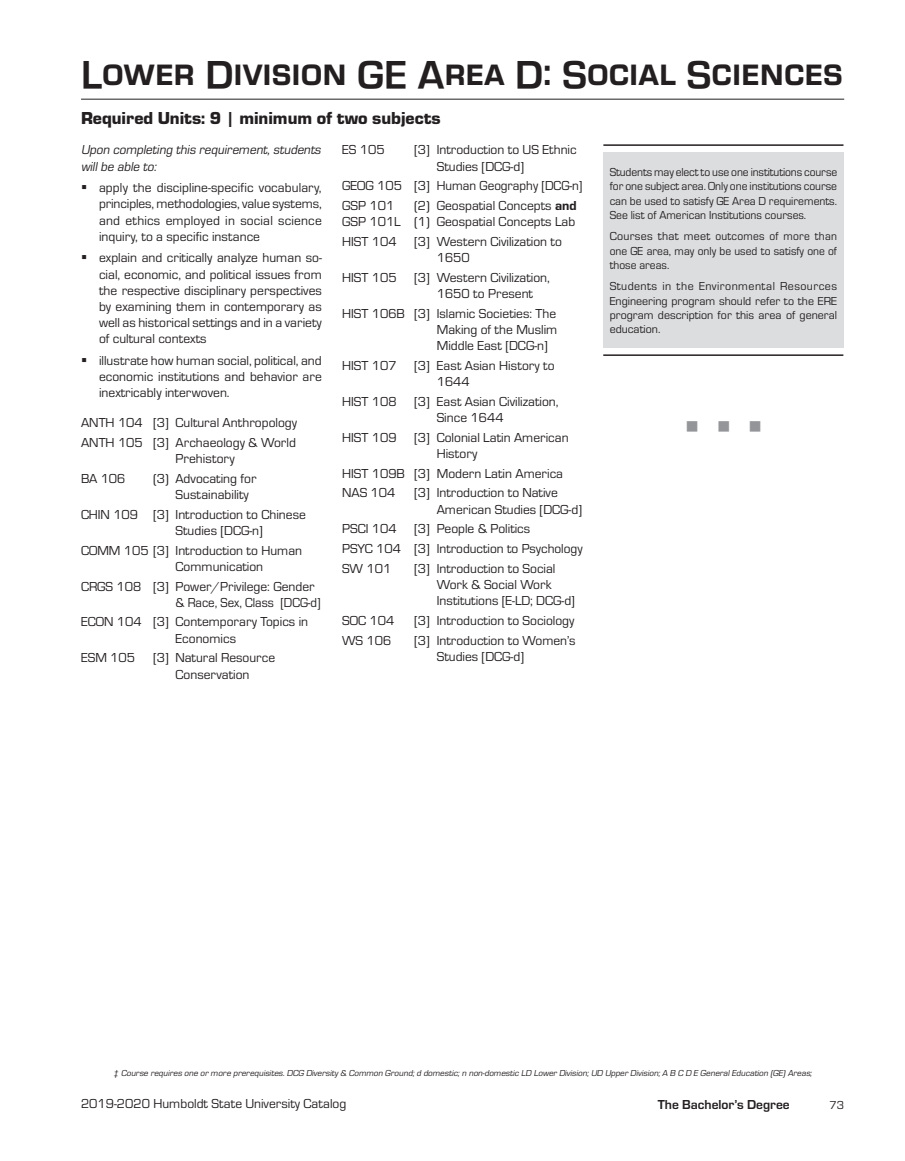
<style>
.page{position:relative;width:905px;height:1161px;background:#fff}
.page>*{position:absolute;margin:0;border:0;box-sizing:border-box;transform-origin:0 0}
.title_3__24ptBoL{font:700 36px "Eurostile DCD";color:#231f20}
.head_4__9ptBL{font:900 18px "Eurostile T";color:#231f20}
.Wingdings{font:18px "Wingdings";color:#939598}
.ge_stack{font:13.5px/16.2px "Eurostile T";color:#231f20}
.head_4__9ptBL-2{font:italic 13.5px/16.2px "Eurostile T";color:#231f20}
.t1{font:700 13.5px "Eurostile T";color:#231f20}
.callout{font:12px/14.4px "Eurostile T";color:#231f20;text-align:justify}
.t2{font:italic 9px "Eurostile T";color:#231f20}
.s1{font-weight:700}
.s2{font-family:"Eurostile T Hea"}
</style>
<div class="page">
<hr style="left:81px;top:99px;width:763px;height:1px;background:#231f20">
<div style="left:603px;top:152px;width:240px;height:196px;background:#dcdddf"></div>
<hr style="left:603px;top:144px;width:240px;height:2px;background:#231f20">
<hr style="left:603px;top:354px;width:240px;height:2px;background:#231f20">
<p class="title_3__24ptBoL" style="left:81px;top:53px;width:763px">Lower Division GE Area D: Social Sciences</p>
<p class="head_4__9ptBL" style="left:81px;top:108px;width:361px">Required Units: 9 <span class="s1">|</span> minimum of two subjects</p>
<p class="head_4__9ptBL-2" style="left:81px;top:142px;width:244px">Upon completing this requirement,students willbe able to:</p>
<p class="ge_stack" style="left:99px;top:180px;width:224px;text-align:justify">apply the discipline-specific vocabulary, principles, methodologies, value systems, and ethics employed in social science inquiry, to a specific instance</p>
<p class="ge_stack" style="left:99px;top:250px;width:224px;text-align:justify">explain and critically analyze human so&shy;cial, economic, and political issues from the respective disciplinary perspectives by examining them in contemporary as well as historical settings and in a variety of cultural contexts</p>
<p class="ge_stack" style="left:99px;top:353px;width:224px;text-align:justify">illustrate how human social, political, and economic institutions and behavior are inextricably interwoven.</p>
<p class="ge_stack" style="left:81px;top:415px;width:217px">ANTH 104 [3] Cultural Anthropology</p>
<p class="ge_stack" style="left:81px;top:435px;width:216px">ANTH 105 [3] Archaeology &amp; World</p>
<p class="ge_stack" style="left:176px;top:451px;width:60px">Prehistory</p>
<p class="ge_stack" style="left:81px;top:471px;width:46px">BA 106</p>
<p class="ge_stack" style="left:176px;top:471px;width:82px;text-indent:-23px">(3) Advocating for<br>Sustainability</p>
<p class="ge_stack" style="left:176px;top:506px;width:132px;text-indent:-94px">CHIN 109 [3] Introduction to Chinese<br>Studies [DCG-n]</p>
<p class="ge_stack" style="left:176px;top:542px;width:128px;text-indent:-94px">COMM 105 [3] Introduction to Human<br>Communication</p>
<p class="ge_stack" style="left:176px;top:578px;width:147px;text-indent:-94px">CRGS 108 [3] Power/Privilege: Gender &amp; Race, Sex, Class [DCG-d]</p>
<p class="ge_stack" style="left:81px;top:614px;width:229px">ECON 104 [3] Contemporary Topics in</p>
<p class="ge_stack" style="left:176px;top:630px;width:62px">Economics</p>
<p class="ge_stack" style="left:81px;top:650px;width:56px">ESM 105</p>
<p class="ge_stack" style="left:153px;top:650px;width:124px;text-align:center">[3] Natural Resource<br>Conservation</p>
<p class="ge_stack" style="left:342px;top:142px;width:44px">ES 105</p>
<p class="ge_stack" style="left:437px;top:142px;width:141px;text-indent:-23px">[3] Introduction to US Ethnic<br>Studies [DCG-d]</p>
<p class="ge_stack" style="left:342px;top:178px;width:242px">GEOG 105 [3] Human Geography [DCG-n]</p>
<p class="ge_stack" style="left:342px;top:198px;width:54px">GSP 101</p>
<p class="ge_stack" style="left:414px;top:198px;width:164px">(2) Geospatial Concepts <span class="s2">and</span></p>
<p class="ge_stack" style="left:342px;top:214px;width:235px">GSP 101L (1) Geospatial Concepts Lab</p>
<p class="ge_stack" style="left:342px;top:234px;width:56px">HIST 104</p>
<p class="ge_stack" style="left:437px;top:234px;width:127px;text-indent:-23px">[3] Western Civilization to<br>1650</p>
<p class="ge_stack" style="left:342px;top:270px;width:56px">HIST 105</p>
<p class="ge_stack" style="left:414px;top:270px;width:137px;text-align:center">[3] Western Civilization,<br>1650 to Present</p>
<p class="ge_stack" style="left:437px;top:306px;width:122px;text-align:justify;text-indent:-94px">HIST 106B [3] Islamic Societies: The Making of the Muslim Middle East [DCG-n]</p>
<p class="ge_stack" style="left:342px;top:358px;width:56px">HIST 107</p>
<p class="ge_stack" style="left:437px;top:358px;width:119px;text-indent:-23px">[3] East Asian History to<br>1644</p>
<p class="ge_stack" style="left:342px;top:394px;width:56px">HIST 108</p>
<p class="ge_stack" style="left:437px;top:394px;width:123px;text-indent:-23px">[3] East Asian Civilization,<br>Since 1644</p>
<p class="ge_stack" style="left:342px;top:430px;width:56px">HIST 109</p>
<p class="ge_stack" style="left:437px;top:430px;width:133px;text-indent:-23px">[3] Colonial Latin American<br>History</p>
<p class="ge_stack" style="left:342px;top:465px;width:222px">HIST 109B [3] Modern Latin America</p>
<p class="ge_stack" style="left:342px;top:485px;width:55px">NAS 104</p>
<p class="ge_stack" style="left:414px;top:485px;width:145px">[3] Introduction to Native</p>
<p class="ge_stack" style="left:437px;top:501px;width:147px">American Studies [DCG-d]</p>
<p class="ge_stack" style="left:342px;top:521px;width:56px">PSCI 104</p>
<p class="ge_stack" style="left:414px;top:521px;width:117px">[3] People &amp; Politics</p>
<p class="ge_stack" style="left:342px;top:541px;width:242px">PSYC 104 [3] Introduction to Psychology</p>
<p class="ge_stack" style="left:342px;top:560px;width:51px">SW 101</p>
<p class="ge_stack" style="left:437px;top:560px;width:140px;text-indent:-23px">[3] Introduction to Social<br>Work &amp; Social Work<br>Institutions [E-LD; DCG-d]</p>
<p class="ge_stack" style="left:342px;top:613px;width:54px">SOC 104</p>
<p class="ge_stack" style="left:414px;top:613px;width:162px">[3] Introduction to Sociology</p>
<p class="ge_stack" style="left:342px;top:632px;width:51px">WS 106</p>
<p class="ge_stack" style="left:437px;top:632px;width:140px;text-indent:-23px">[3] Introduction to Women’s<br>Studies [DCG-d]</p>
<p class="callout" style="left:609px;top:165px;width:229px">Students may elect to use one institutions course for one subject area. Only one institutions course can be used to satisfy GE Area D requirements.<br>See list of American Institutions courses.</p>
<p class="callout" style="left:609px;top:229px;width:229px">Courses that meet outcomes of more than one GE area, may only be used to satisfy one of those areas.</p>
<p class="callout" style="left:609px;top:279px;width:229px">Students in the Environmental Resources Engineering program should refer to the ERE program description for this area of general education.</p>
<p class="Wingdings" style="left:685px;top:416px;width:78px">■ ■ ■</p>
<p class="t2" style="left:113px;top:1068px;width:702px">‡ Course requires one or more prerequisites.DCG Diversity &amp; Common Ground;d domestic;n non-domestic LD Lower Division;UD Upper Division;A B C D E GeneralEducation (GE)Areas;</p>
<p class="ge_stack" style="left:81px;top:1096px;width:267px">2019-2020 Humboldt State University Catalog</p>
<p class="t1" style="left:657px;top:1098px;width:133px">The Bachelor’s Degree</p>
<p class="callout" style="left:829px;top:1098px;width:16px">73</p>
</div>
